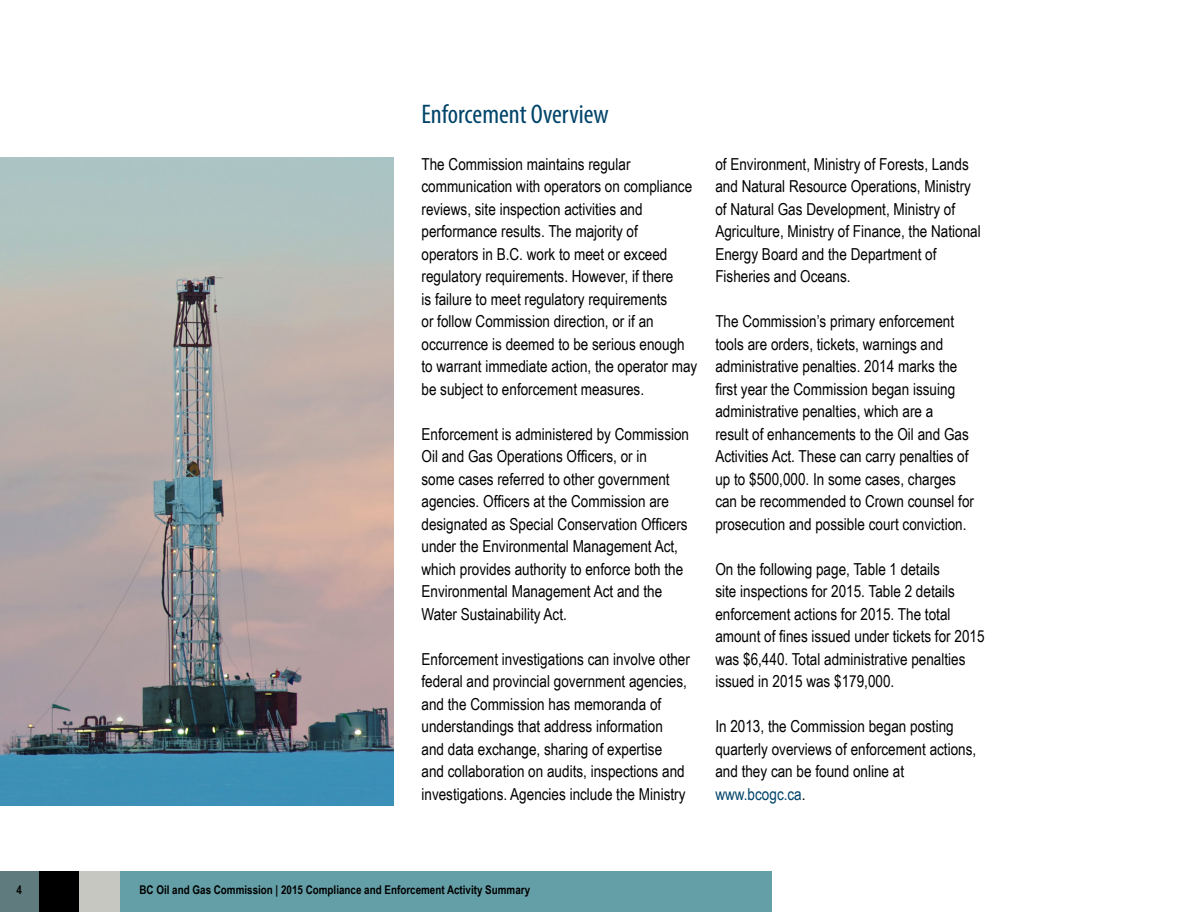
<style>
.page{position:relative;width:1188px;height:918px;background:#fff}
.page>*{position:absolute;margin:0;border:0;box-sizing:border-box;transform-origin:0 0}
.t1{font:condensed 27px "Myriad Pro";color:#00446a}
.t2{font:16.5px/22.5px "Arial Narrow";color:#000}
.t3{font:700 12px "Arial Narrow";color:#000}
.s1{color:#00446a}
</style>
<div class="page">
<div style="left:0;top:871px;width:39px;height:41px;background:#5f7b7e"></div>
<div style="left:39px;top:871px;width:40px;height:41px;background:#000"></div>
<div style="left:79px;top:871px;width:693px;height:41px;background:#649fa7"></div>
<div style="left:79px;top:871px;width:41px;height:41px;background:#c7c7c2"></div>
<img style="left:0;top:158px;width:394px;height:648px">
<h1 class="t1" style="left:422px;top:97px;width:189px">Enforcement Overview</h1>
<p class="t2" style="left:422px;top:152px;width:277px">The Commission maintains regular communication with operators on compliance reviews, site inspection activities and performance results. The majority of operators in B.C. work to meet or exceed regulatory requirements. However, if there<br>is failure to meet regulatory requirements<br>or follow Commission direction, or if an occurrence is deemed to be serious enough to warrant immediate action, the operator may be subject to enforcement measures.</p>
<p class="t2" style="left:422px;top:422px;width:269px">Enforcement is administered by Commission Oil and Gas Operations Officers, or in<br>some cases referred to other government agencies. Officers at the Commission are designated as Special Conservation Officers under the Environmental Management Act, which provides authority to enforce both the Environmental Management Act and the Water Sustainability Act.</p>
<p class="t2" style="left:422px;top:647px;width:270px">Enforcement investigations can involve other federal and provincial government agencies, and the Commission has memoranda of understandings that address information<br>and data exchange, sharing of expertise<br>and collaboration on audits, inspections and investigations. Agencies include the Ministry</p>
<p class="t2" style="left:715px;top:152px;width:267px">of Environment, Ministry of Forests, Lands and Natural Resource Operations, Ministry of Natural Gas Development, Ministry of Agriculture, Ministry of Finance, the National Energy Board and the Department of Fisheries and Oceans.</p>
<p class="t2" style="left:715px;top:309px;width:260px">The Commission’s primary enforcement tools are orders, tickets, warnings and administrative penalties. 2014 marks the first year the Commission began issuing administrative penalties, which are a<br>result of enhancements to the Oil and Gas Activities Act. These can carry penalties of up to $500,000. In some cases, charges can be recommended to Crown counsel for prosecution and possible court conviction.</p>
<p class="t2" style="left:715px;top:557px;width:271px">On the following page, Table 1 details<br>site inspections for 2015. Table 2 details enforcement actions for 2015. The total amount of fines issued under tickets for 2015 was $6,440. Total administrative penalties issued in 2015 was $179,000.</p>
<p class="t2" style="left:715px;top:715px;width:262px">In 2013, the Commission began posting quarterly overviews of enforcement actions, and they can be found online at <span class="s1">www.bcogc.ca</span>.</p>
<p class="t3" style="left:16px;top:881px;width:7px">4</p>
<p class="t3" style="left:140px;top:881px;width:392px">BC Oil and Gas Commission | 2015 Compliance and Enforcement Activity Summary</p>
</div>
